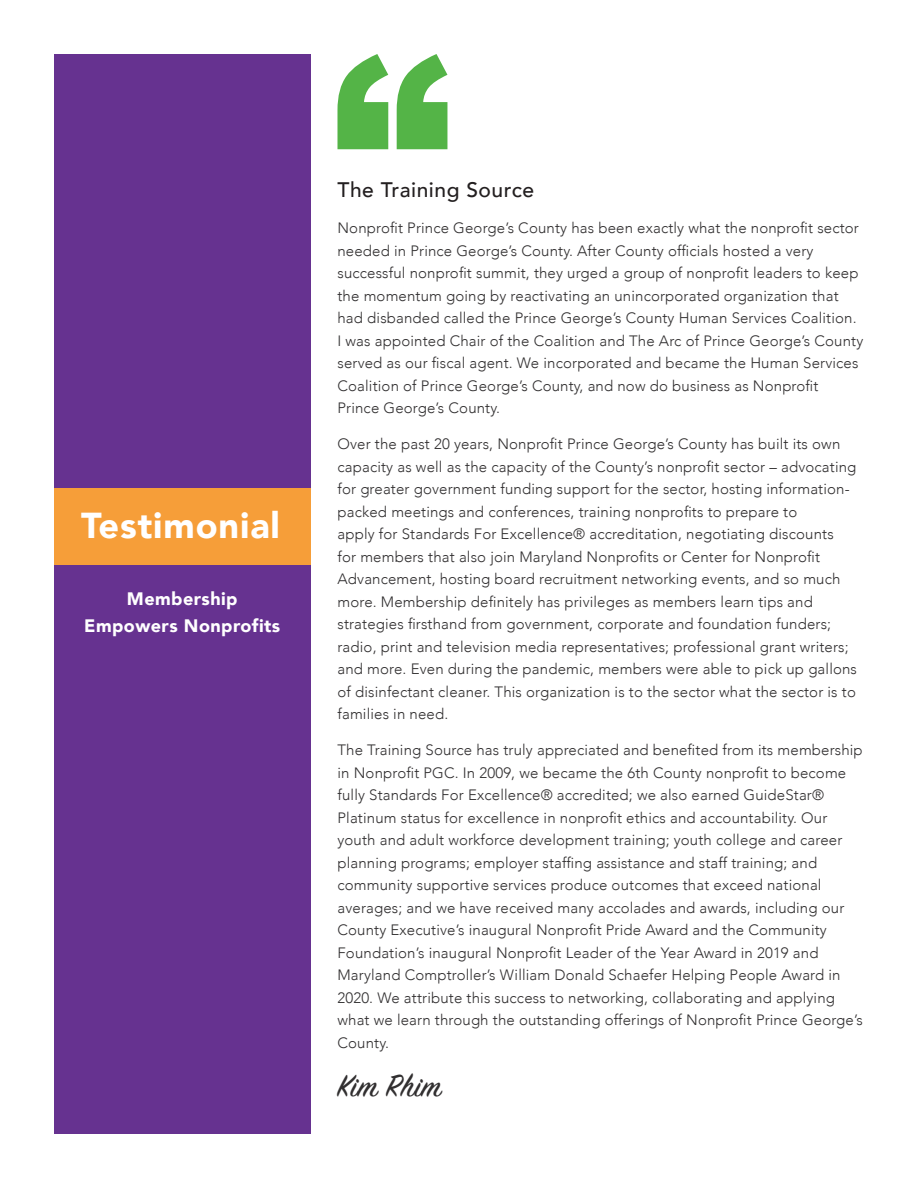
<style>
.page{position:relative;width:918px;height:1188px;background:#fff}
.page>*{position:absolute;margin:0;border:0;box-sizing:border-box;transform-origin:0 0}
.letter_name{font:900 36px "Avenir";letter-spacing:.025em;color:#fff}
.Signature{font:34.5px "Sign Painter House Script";letter-spacing:.01em;color:#312f30}
.t1{font:500 21px "Avenir";letter-spacing:.025em;color:#231f20}
.Subhead{font:900 18px/27px "Avenir";letter-spacing:.025em;color:#fff;text-align:center}
.Body{font:300 15px/22.5px "Avenir";letter-spacing:.01em;color:#312f30}
</style>
<div class="page">
<svg style="left:337px;top:54px;width:110px;height:95px"></svg>
<div style="left:54px;top:54px;width:256px;height:1080px;background:#663290"></div>
<div style="left:54px;top:488px;width:256px;height:76px;background:#f69e39"></div>
<p class="letter_name" style="left:81px;top:494px;width:201px">Testimonial</p>
<p class="Subhead" style="left:84px;top:585px;width:198px">Membership<br>Empowers Nonprofits</p>
<h2 class="t1" style="left:338px;top:172px;width:198px">The Training Source</h2>
<p class="Body" style="left:338px;top:217px;width:527px">Nonprofit Prince George’s County has been exactly what the nonprofit sector needed in Prince George’s County. After County officials hosted a very successful nonprofit summit, they urged a group of nonprofit leaders to keep the momentum going by reactivating an unincorporated organization that had disbanded called the Prince George’s County Human Services Coalition.<br>I was appointed Chair of the Coalition and The Arc of Prince George’s County served as our fiscal agent. We incorporated and became the Human Services Coalition of Prince George’s County, and now do business as Nonprofit Prince George’s County.</p>
<p class="Body" style="left:338px;top:433px;width:521px">Over the past 20 years, Nonprofit Prince George’s County has built its own capacity as well as the capacity of the County’s nonprofit sector – advocating for greater government funding support for the sector, hosting information&shy;packed meetings and conferences, training nonprofits to prepare to<br>apply for Standards For Excellence® accreditation, negotiating discounts<br>for members that also join Maryland Nonprofits or Center for Nonprofit Advancement, hosting board recruitment networking events, and so much more. Membership definitely has privileges as members learn tips and strategies firsthand from government, corporate and foundation funders; radio, print and television media representatives; professional grant writers; and more. Even during the pandemic, members were able to pick up gallons of disinfectant cleaner. This organization is to the sector what the sector is to families in need.</p>
<p class="Body" style="left:338px;top:739px;width:527px">The Training Source has truly appreciated and benefited from its membership in Nonprofit PGC. In 2009, we became the 6th County nonprofit to become fully Standards For Excellence® accredited; we also earned GuideStar® Platinum status for excellence in nonprofit ethics and accountability. Our youth and adult workforce development training; youth college and career planning programs; employer staffing assistance and staff training; and community supportive services produce outcomes that exceed national averages; and we have received many accolades and awards, including our County Executive’s inaugural Nonprofit Pride Award and the Community Foundation’s inaugural Nonprofit Leader of the Year Award in 2019 and Maryland Comptroller’s William Donald Schaefer Helping People Award in 2020. We attribute this success to networking, collaborating and applying what we learn through the outstanding offerings of Nonprofit Prince George’s County.</p>
<p class="Signature" style="left:338px;top:1064px;width:105px">Kim Rhim</p>
</div>
